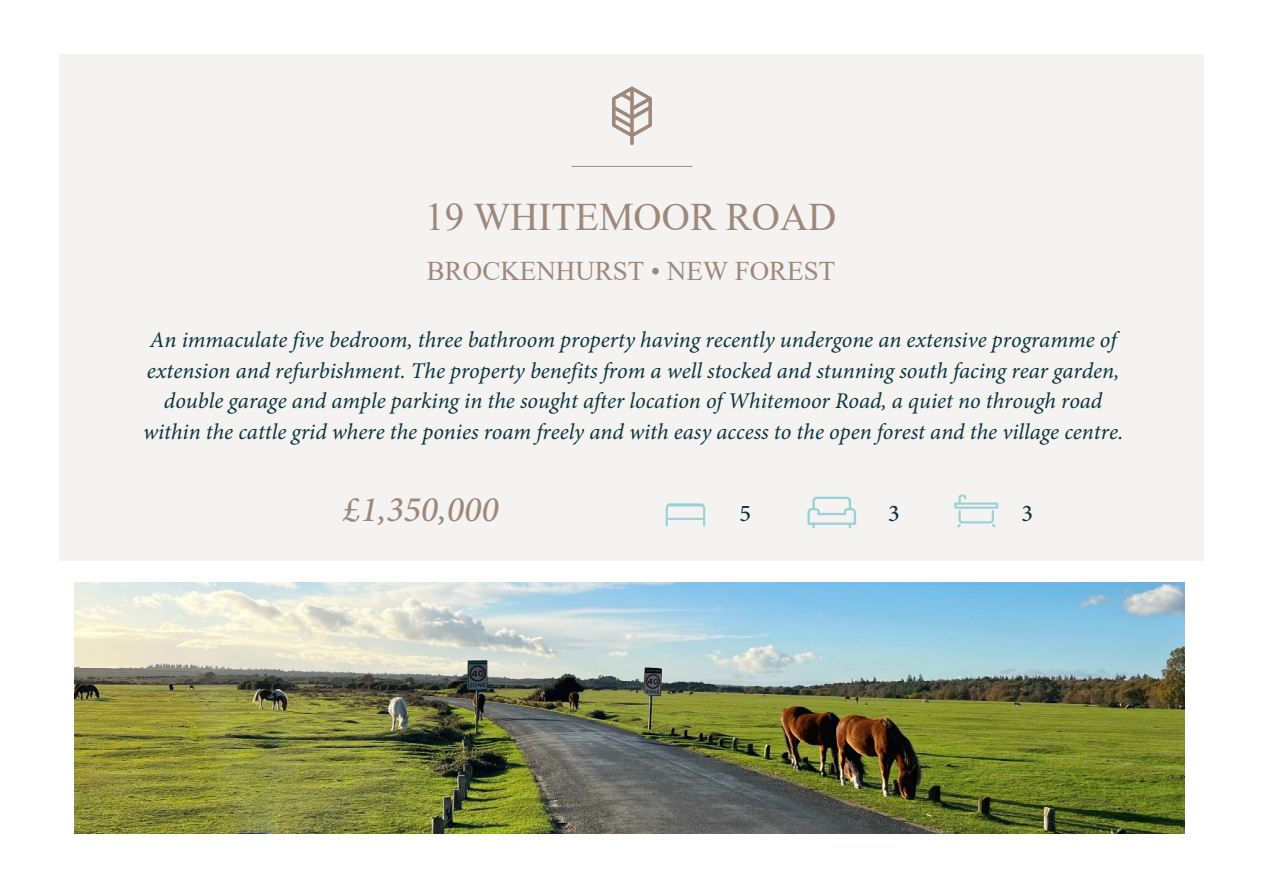
<style>
.page{position:relative;width:1263px;height:893px;background:#fff}
.page>*{position:absolute;margin:0;border:0;box-sizing:border-box;transform-origin:0 0}
.t1{font:39px "Times New Roman";color:#9e887b}
.t2{font:italic 500 36px "Minion Pro";color:#9e887b}
.t3{font:27px "Times New Roman";color:#9e887b}
.t4{font:500 24px "Minion Pro";color:#0b333d}
.t5{font:italic 22.5px/30.6px "Minion Pro";color:#0b343e;text-align:center}
</style>
<div class="page">
<div style="left:60px;top:54px;width:1144px;height:507px;background:#f5f3f1"></div>
<hr style="left:571px;top:166px;width:121px;height:1px;background:#9e887b">
<svg style="left:612px;top:86px;width:40px;height:59px"></svg>
<svg style="left:954px;top:494px;width:44px;height:33px"></svg>
<svg style="left:807px;top:497px;width:49px;height:31px"></svg>
<svg style="left:666px;top:503px;width:39px;height:24px"></svg>
<hr style="left:667px;top:518px;width:37px;height:2px;background:#98d2d4">
<img style="left:75px;top:582px;width:1109px;height:251px">
<h1 class="t1" style="left:425px;top:203px;width:413px">19 WHITEMOOR ROAD</h1>
<p class="t3" style="left:427px;top:261px;width:410px">BROCKENHURST • NEW FOREST</p>
<p class="t5" style="left:143px;top:327px;width:982px">An immaculate five bedroom, three bathroom property having recently undergone an extensive programme of extension and refurbishment. The property benefits from a well stocked and stunning south facing rear garden, double garage and ample parking in the sought after location of Whitemoor Road, a quiet no through road within the cattle grid where the ponies roam freely and with easy access to the open forest and the village centre.</p>
<h2 class="t2" style="left:343px;top:495px;width:157px">£1,350,000</h2>
<p class="t4" style="left:739px;top:503px;width:13px">5</p>
<p class="t4" style="left:888px;top:503px;width:13px">3</p>
<p class="t4" style="left:1021px;top:504px;width:13px">3</p>
</div>
